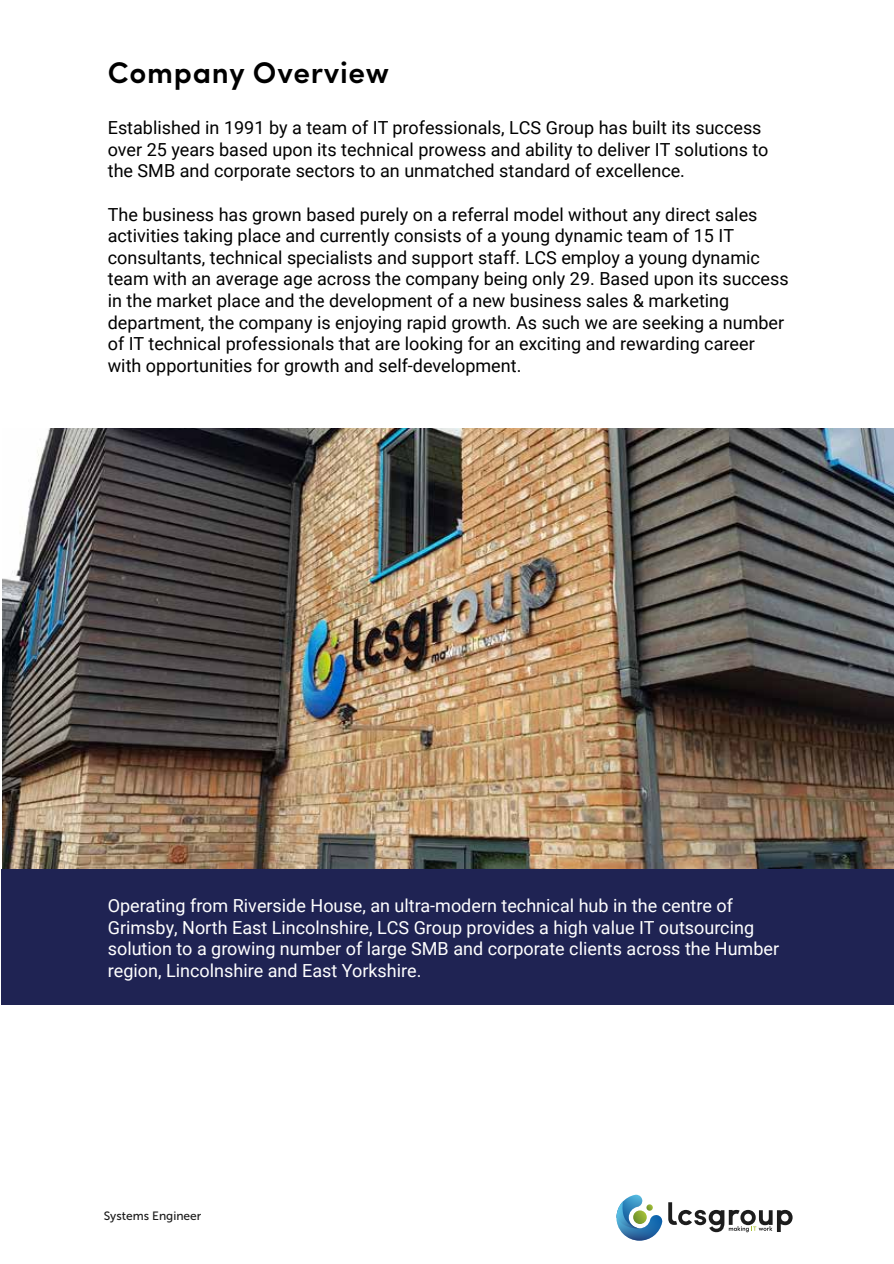
<style>
.page{position:relative;width:894px;height:1264px;background:#fff}
.page>*{position:absolute;margin:0;border:0;box-sizing:border-box;transform-origin:0 0}
.t1{font:600 30px "Sofia Pro";letter-spacing:.025em;color:#000}
.t2{font:18px/21.6px "Roboto";color:#000}
.t3{font:18px/21.6px "Roboto";color:#fff}
.t4{font:12px "Museo Sans 500";color:#1a1a1a}
</style>
<div class="page">
<img style="left:2px;top:429px;width:891px;height:440px">
<div style="left:2px;top:869px;width:891px;height:136px;background:#1f2353"></div>
<svg style="left:668px;top:1202px;width:124px;height:30px"></svg>
<svg style="left:616px;top:1194px;width:46px;height:46px"></svg>
<h1 class="t1" style="left:108px;top:49px;width:283px">Company Overview</h1>
<p class="t2" style="left:108px;top:116px;width:662px">Established in 1991 by a team of IT professionals, LCS Group has built its success over 25 years based upon its technical prowess and ability to deliver IT solutions to the SMB and corporate sectors to an unmatched standard of excellence.</p>
<p class="t2" style="left:108px;top:203px;width:682px">The business has grown based purely on a referral model without any direct sales activities taking place and currently consists of a young dynamic team of 15 IT consultants, technical specialists and support staff. LCS employ a young dynamic team with an average age across the company being only 29. Based upon its success in the market place and the development of a new business sales &amp; marketing department, the company is enjoying rapid growth. As such we are seeking a number of IT technical professionals that are looking for an exciting and rewarding career with opportunities for growth and self-development.</p>
<p class="t3" style="left:108px;top:894px;width:672px">Operating from Riverside House, an ultra-modern technical hub in the centre of Grimsby, North East Lincolnshire, LCS Group provides a high value IT outsourcing solution to a growing number of large SMB and corporate clients across the Humber region, Lincolnshire and East Yorkshire.</p>
<p class="t4" style="left:104px;top:1209px;width:99px">Systems Engineer</p>
</div>
